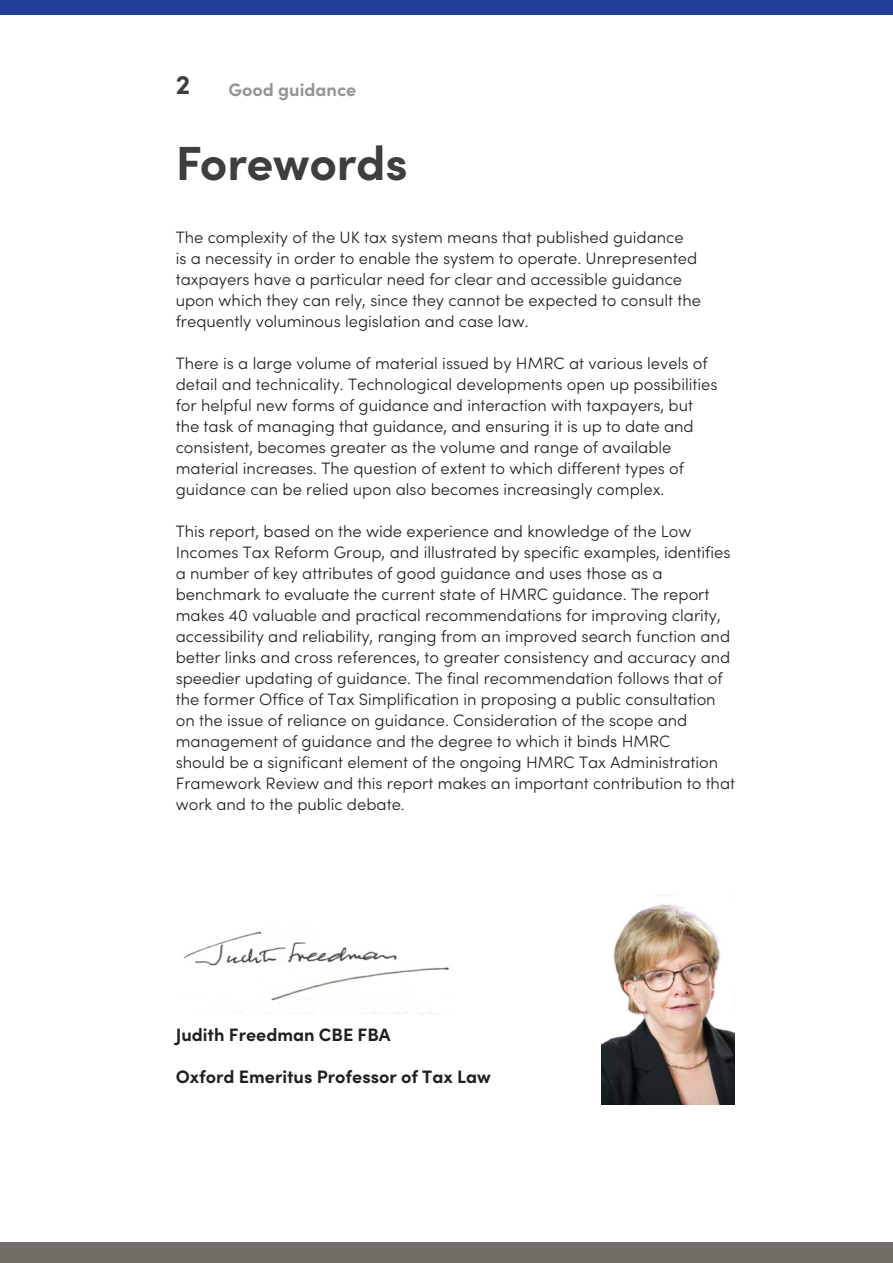
<style>
.page{position:relative;width:893px;height:1263px;background:#fff}
.page>*{position:absolute;margin:0;border:0;box-sizing:border-box;transform-origin:0 0}
.Heading_32pt{font:700 48px "Sofia Pro";letter-spacing:-.005em;color:#3e3e3f}
.t1{font:700 27px "Sofia Pro";color:#3e3e3f}
.Subhead_12pt{font:700 18px "Sofia Pro";color:#231f20}
.t2{font:700 18px "Sofia Pro";color:#939598}
.Content{font:300 16.5px/21px "Sofia Pro";color:#231f20}
</style>
<div class="page">
<img style="left:183px;top:927px;width:266px;height:87px">
<div style="left:0;top:1242px;width:893px;height:21px;background:#716d67"></div>
<div style="left:0;top:0;width:893px;height:15px;background:#223f99"></div>
<img style="left:601px;top:894px;width:133px;height:210px">
<h2 class="t1" style="left:176px;top:64px;width:16px">2</h2>
<p class="t2" style="left:228px;top:76px;width:129px">Good guidance</p>
<p class="Heading_32pt" style="left:176px;top:126px;width:234px">Forewords</p>
<p class="Content" style="left:176px;top:226px;width:527px">The complexity of the UK tax system means that published guidance<br>is a necessity in order to enable the system to operate. Unrepresented taxpayers have a particular need for clear and accessible guidance upon which they can rely, since they cannot be expected to consult the frequently voluminous legislation and case law.</p>
<p class="Content" style="left:176px;top:352px;width:543px">There is a large volume of material issued by HMRC at various levels of detail and technicality. Technological developments open up possibilities for helpful new forms of guidance and interaction with taxpayers, but the task of managing that guidance, and ensuring it is up to date and consistent, becomes greater as the volume and range of available material increases. The question of extent to which different types of guidance can be relied upon also becomes increasingly complex.</p>
<p class="Content" style="left:176px;top:520px;width:561px">This report, based on the wide experience and knowledge of the Low Incomes Tax Reform Group, and illustrated by specific examples, identifies a number of key attributes of good guidance and uses those as a benchmark to evaluate the current state of HMRC guidance. The report makes 40 valuable and practical recommendations for improving clarity, accessibility and reliability, ranging from an improved search function and better links and cross references, to greater consistency and accuracy and speedier updating of guidance. The final recommendation follows that of the former Office of Tax Simplification in proposing a public consultation on the issue of reliance on guidance. Consideration of the scope and management of guidance and the degree to which it binds HMRC<br>should be a significant element of the ongoing HMRC Tax Administration Framework Review and this report makes an important contribution to that work and to the public debate.</p>
<p class="Subhead_12pt" style="left:176px;top:1021px;width:216px">Judith Freedman CBE FBA</p>
<p class="Subhead_12pt" style="left:176px;top:1063px;width:317px">Oxford Emeritus Professor of Tax Law</p>
</div>
